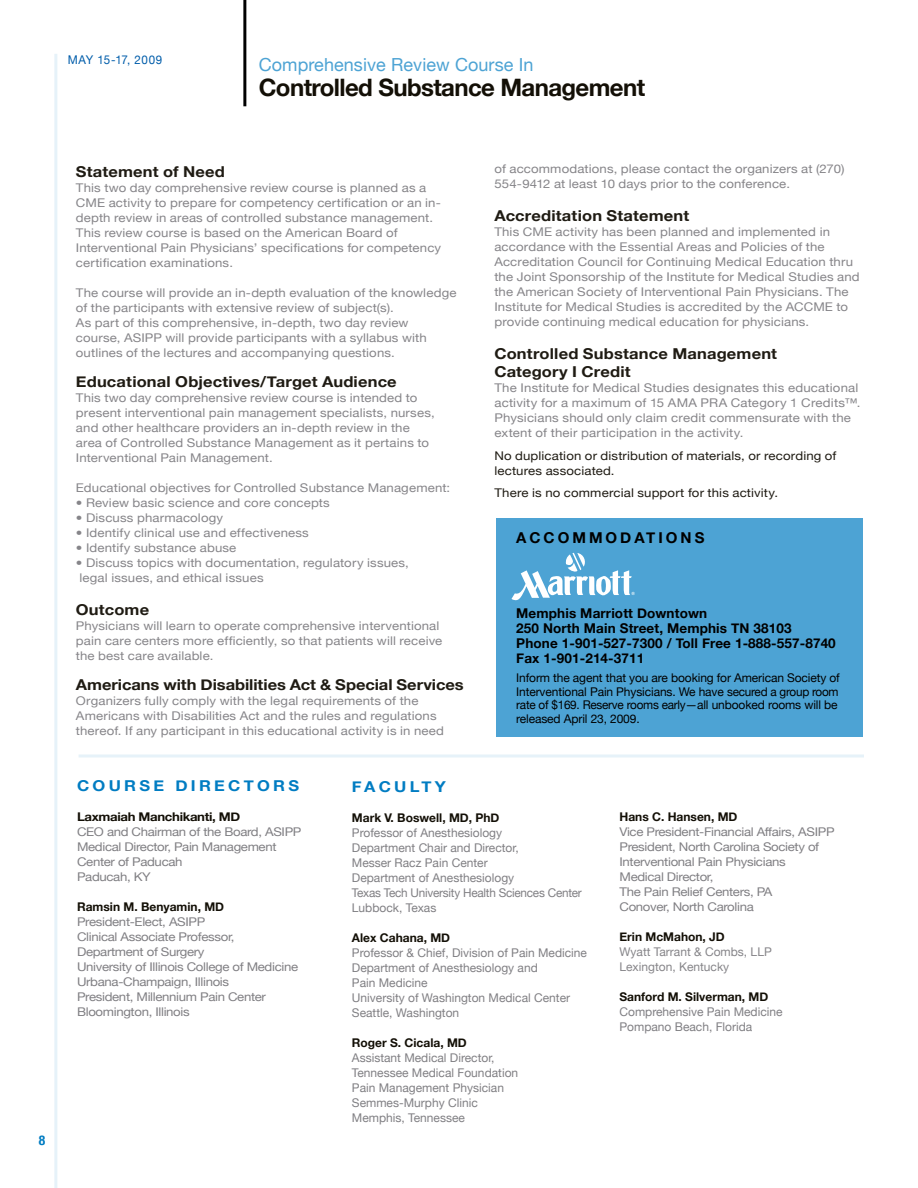
<style>
.page{position:relative;width:918px;height:1188px;background:#fff}
.page>*{position:absolute;margin:0;border:0;box-sizing:border-box;transform-origin:0 0}
.t1{font:700 24px "Helvetica Neue";letter-spacing:-.025em;color:#130f06}
.t2{font:18px "Helvetica Neue";letter-spacing:.005em;color:#4da3d4}
.t3{font:700 15px/18px "Helvetica Neue";letter-spacing:.01em;color:#1f1b13;scale:1.1 1}
.t4{font:700 15px "Helvetica Neue";letter-spacing:.2em;color:#007cc2;scale:1.1 1}
.t5{font:700 15px "Helvetica Neue";letter-spacing:.2em;color:#000}
.t6{font:700 13.5px/15px "Helvetica Neue";letter-spacing:.01em;color:#000}
.t7{font:700 condensed 13.5px "Helvetica Neue";color:#007cc2}
.t8{font:12.15px "Helvetica Neue";letter-spacing:.04em;color:#005daa;scale:.96 1}
.t9{font:12px/15px "Helvetica Neue";letter-spacing:.01em;color:#868589;scale:1.1 1}
.t10{font:12px/15px "Helvetica Neue";color:#807f83}
.t11{font:12px/15px "Helvetica Neue";letter-spacing:-.02em;color:#807f83;scale:1.1 1}
.t12{font:12px/13.5px "Helvetica Neue";letter-spacing:-.01em;color:#000}
.t13{font:700 12px "Helvetica Neue";color:#130f06}
.t14{font:12px/15px "Helvetica Neue";letter-spacing:.01em;color:#1f1b13;scale:1.1 1}
.t15{font:12px/15px "Helvetica Neue";letter-spacing:.01em;color:#868589}
.t16{font:700 12px "Helvetica Neue";letter-spacing:-.025em;color:#130f06;scale:1.1 1}
</style>
<div class="page">
<hr style="left:243px;top:0;width:3px;height:106px;background:#000">
<hr style="left:54px;top:54px;width:3px;height:1134px;background:#e6f2f9">
<div style="left:497px;top:518px;width:366px;height:219px;background:#4da3d4"></div>
<svg style="left:512px;top:553px;width:123px;height:49px"></svg>
<hr style="left:79px;top:754px;width:785px;height:4px;background:#e6f2f9">
<p class="t8" style="left:68px;top:52px;width:100px">MAY 15-17, 2009</p>
<h2 class="t2" style="left:259px;top:54px;width:276px">Comprehensive Review Course In</h2>
<h1 class="t1" style="left:259px;top:73px;width:388px">Controlled Substance Management</h1>
<p class="t7" style="left:39px;top:1132px;width:8px">8</p>
<p class="t3" style="left:76px;top:162px;width:137px">Statement of Need</p>
<p class="t9" style="left:76px;top:180px;width:333px">This two day comprehensive review course is planned as a CME activity to prepare for competency certification or an in&shy;depth review in areas of controlled substance management.<br>This review course is based on the American Board of Interventional Pain Physicians’ specifications for competency certification examinations.</p>
<p class="t9" style="left:76px;top:285px;width:347px">The course will provide an in-depth evaluation of the knowledge of the participants with extensive review of subject(s).<br>As part of this comprehensive, in-depth, two day review<br>course, ASIPP will provide participants with a syllabus with outlines of the lectures and accompanying questions.</p>
<p class="t3" style="left:76px;top:372px;width:293px">Educational Objectives/Target Audience</p>
<p class="t9" style="left:76px;top:390px;width:328px">This two day comprehensive review course is intended to present interventional pain management specialists, nurses, and other healthcare providers an in-depth review in the area of Controlled Substance Management as it pertains to Interventional Pain Management.</p>
<p class="t9" style="left:76px;top:480px;width:342px">Educational objectives for Controlled Substance Management:</p>
<p class="t9" style="left:76px;top:495px;width:232px">• Review basic science and core concepts</p>
<p class="t9" style="left:76px;top:510px;width:135px">• Discuss pharmacology</p>
<p class="t9" style="left:76px;top:525px;width:213px">• Identify clinical use and effectiveness</p>
<p class="t9" style="left:76px;top:540px;width:147px">• Identify substance abuse</p>
<p class="t9" style="left:80px;top:555px;width:301px;text-indent:-4px">• Discuss topics with documentation, regulatory issues, legal issues, and ethical issues</p>
<p class="t3" style="left:76px;top:600px;width:68px">Outcome</p>
<p class="t9" style="left:76px;top:618px;width:335px">Physicians will learn to operate comprehensive interventional pain care centers more efficiently, so that patients will receive the best care available.</p>
<p class="t3" style="left:76px;top:675px;width:354px">Americans with Disabilities Act &amp; Special Services</p>
<p class="t9" style="left:76px;top:693px;width:336px">Organizers fully comply with the legal requirements of the<br>Americans with Disabilities Act and the rules and regulations thereof. If any participant in this educational activity is in need</p>
<p class="t9" style="left:494px;top:161px;width:320px">of accommodations, please contact the organizers at (270)<br>554-9412 at least 10 days prior to the conference.</p>
<p class="t3" style="left:494px;top:207px;width:179px">Accreditation Statement</p>
<p class="t9" style="left:494px;top:224px;width:334px">This CME activity has been planned and implemented in accordance with the Essential Areas and Policies of the Accreditation Council for Continuing Medical Education thru the Joint Sponsorship of the Institute for Medical Studies and the American Society of Interventional Pain Physicians. The Institute for Medical Studies is accredited by the ACCME to provide continuing medical education for physicians.</p>
<p class="t3" style="left:494px;top:345px;width:258px">Controlled Substance Management<br>Category I Credit</p>
<p class="t9" style="left:494px;top:380px;width:334px">The Institute for Medical Studies designates this educational activity for a maximum of 15 AMA PRA Category 1 Credits™.<br>Physicians should only claim credit commensurate with the extent of their participation in the activity.</p>
<p class="t14" style="left:494px;top:448px;width:312px">No duplication or distribution of materials, or recording of lectures associated.</p>
<p class="t14" style="left:494px;top:485px;width:259px">There is no commercial support for this activity.</p>
<p class="t5" style="left:516px;top:528px;width:190px">ACCOMMODATIONS</p>
<p class="t6" style="left:516px;top:605px;width:321px">Memphis Marriott Downtown<br>250 North Main Street, Memphis TN 38103<br>Phone 1-901-527-7300 / Toll Free 1-888-557-8740<br>Fax 1-901-214-3711</p>
<p class="t12" style="left:516px;top:671px;width:325px">Inform the agent that you are booking for American Society of Interventional Pain Physicians. We have secured a group room rate of $169. Reserve rooms early—all unbooked rooms will be released April 23, 2009.</p>
<p class="t4" style="left:77px;top:776px;width:203px">COURSE DIRECTORS</p>
<p class="t16" style="left:77px;top:809px;width:150px">Laxmaiah Manchikanti, MD</p>
<p class="t11" style="left:77px;top:824px;width:205px">CEO and Chairman of the Board, ASIPP<br>Medical Director, Pain Management<br>Center of Paducah<br>Paducah, KY</p>
<p class="t13" style="left:77px;top:899px;width:149px">Ramsin M. Benyamin, MD</p>
<p class="t11" style="left:77px;top:914px;width:203px">President-Elect, ASIPP<br>Clinical Associate Professor,<br>Department of Surgery<br>University of Illinois College of Medicine<br>Urbana-Champaign, Illinois<br>President, Millennium Pain Center<br>Bloomington, Illinois</p>
<p class="t4" style="left:352px;top:777px;width:87px">FACULTY</p>
<p class="t13" style="left:352px;top:810px;width:149px">Mark V. Boswell, MD, PhD</p>
<p class="t10" style="left:352px;top:825px;width:231px">Professor of Anesthesiology<br>Department Chair and Director,<br>Messer Racz Pain Center<br>Department of Anesthesiology<br>Texas Tech University Health Sciences Center<br>Lubbock, Texas</p>
<p class="t13" style="left:352px;top:930px;width:100px">Alex Cahana, MD</p>
<p class="t10" style="left:352px;top:945px;width:237px">Professor &amp; Chief, Division of Pain Medicine<br>Department of Anesthesiology and<br>Pain Medicine<br>University of Washington Medical Center<br>Seattle, Washington</p>
<p class="t13" style="left:352px;top:1035px;width:116px">Roger S. Cicala, MD</p>
<p class="t10" style="left:352px;top:1050px;width:168px">Assistant Medical Director,<br>Tennessee Medical Foundation<br>Pain Management Physician<br>Semmes-Murphy Clinic<br>Memphis, Tennessee</p>
<p class="t13" style="left:620px;top:809px;width:120px">Hans C. Hansen, MD</p>
<p class="t11" style="left:620px;top:824px;width:197px">Vice President-Financial Affairs, ASIPP<br>President, North Carolina Society of<br>Interventional Pain Physicians<br>Medical Director,<br>The Pain Relief Centers, PA<br>Conover, North Carolina</p>
<p class="t13" style="left:620px;top:929px;width:107px">Erin McMahon, JD</p>
<p class="t15" style="left:620px;top:944px;width:154px">Wyatt Tarrant &amp; Combs, LLP<br>Lexington, Kentucky</p>
<p class="t13" style="left:620px;top:989px;width:150px">Sanford M. Silverman, MD</p>
<p class="t10" style="left:620px;top:1004px;width:165px">Comprehensive Pain Medicine<br>Pompano Beach, Florida</p>
</div>
